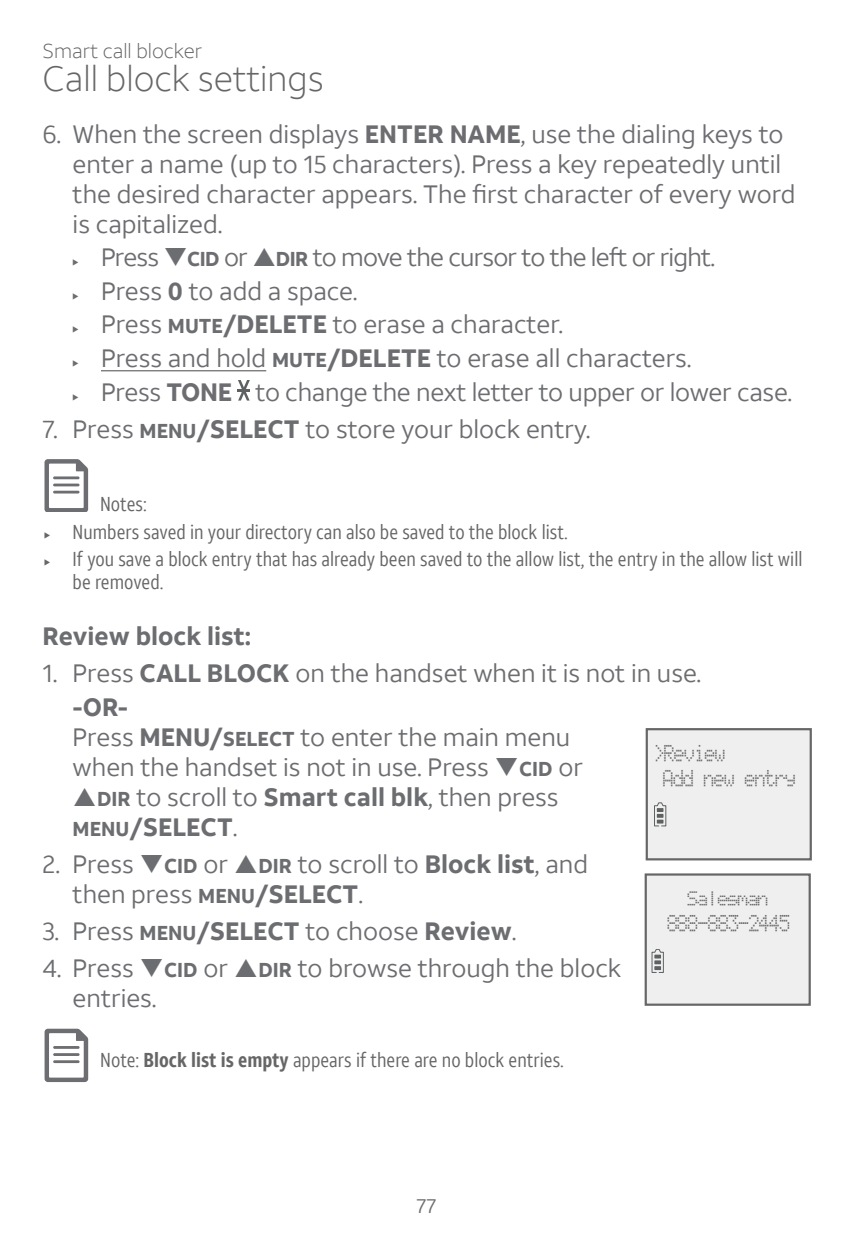
<style>
.page{position:relative;width:851px;height:1241px;background:#fff}
.page>*{position:absolute;margin:0;border:0;box-sizing:border-box;transform-origin:0 0}
._1_1_-_Heading_copy{font:300 35px "ATT Aleck Sans";color:#666}
.Numbered_step_-_10_p{font:25px/30px "ATT Aleck Sans";color:#6c6d70}
.Numbered_Steps{font:25px/30px "ATT Aleck Sans";color:#6c6d70}
.Numbered_step_-_10_p-2{font:25px "ATT Aleck Sans";letter-spacing:-.03em;color:#6c6d70}
.Main_text_-_10_pt{font:700 25px "ATT Aleck Sans";color:#6c6d70}
.Numbered_Steps-2{font:700 25px "ATT Aleck Sans";color:#6c6d70}
.Main_text_-_10_pt__b{font:20px/22.5px "ATT Aleck Cd";color:#666}
.t1{font:300 20px "ATT Aleck Sans";color:#666}
.Note__single{font:20px "ATT Aleck Cd";color:#666}
.t2{font:20px "ATT Aleck Sans";color:#6c6d70}
.Caption_8{font:17.5px "Dotmat 5 x 7";color:#666;scale:.8 1}
.Caption_8-2{font:15px "Dotmat 5 x 7";letter-spacing:-.025em;color:#666;scale:.95 1}
.s1{font-weight:700}
.s2{font-weight:700;font-size:20px}
.s3{font-size:20px}
.s4{font-weight:400}
</style>
<div class="page">
<hr style="left:101px;top:370px;width:165px;height:1px;background:#6c6d70">
<svg style="left:237px;top:380px;width:13px;height:20px"></svg>
<svg style="left:44px;top:459px;width:44px;height:52px"></svg>
<div style="left:645px;top:728px;width:166px;height:132px;background:#efefef;border:2px solid #666"></div>
<svg style="left:654px;top:802px;width:12px;height:24px"></svg>
<div style="left:644px;top:873px;width:166px;height:132px;background:#efefef;border:2px solid #666"></div>
<svg style="left:651px;top:949px;width:12px;height:23px"></svg>
<svg style="left:45px;top:1028px;width:43px;height:53px"></svg>
<p class="t1" style="left:43px;top:38px;width:161px">Smart call blocker</p>
<p class="_1_1_-_Heading_copy" style="left:43px;top:58px;width:282px">Call block settings</p>
<p class="Numbered_step_-_10_p" style="left:73px;top:119px;width:724px;text-indent:-30px">6. When the screen displays <span class="s1">ENTER NAME</span>, use the dialing keys to enter a name (up to 15 characters). Press a key repeatedly until the desired character appears. The first character of every word is capitalized.</p>
<p class="Numbered_step_-_10_p-2" style="left:101px;top:242px;width:615px">Press ❑<span class="s2">CID</span> or <span class="s2">DIR</span> to move the cursor to the left or right.</p>
<p class="Numbered_step_-_10_p" style="left:101px;top:276px;width:258px">Press <span class="s1">0</span> to add a space.</p>
<p class="Numbered_step_-_10_p" style="left:101px;top:309px;width:463px">Press <span class="s2">MUTE</span><span class="s1">/DELETE</span> to erase a character.</p>
<p class="Numbered_step_-_10_p" style="left:101px;top:343px;width:592px">Press and hold <span class="s2">MUTE</span><span class="s1">/DELETE</span> to erase all characters.</p>
<p class="Numbered_step_-_10_p" style="left:101px;top:376px;width:692px">Press <span class="s1">TONE</span> to change the next letter to upper or lower case.</p>
<p class="Numbered_step_-_10_p" style="left:43px;top:414px;width:549px">7. Press <span class="s2">MENU</span><span class="s1">/SELECT</span> to store your block entry.</p>
<p class="Note__single" style="left:100px;top:492px;width:48px">Notes:</p>
<p class="Main_text_-_10_pt__b" style="left:73px;top:520px;width:496px">Numbers saved in your directory can also be saved to the block list.</p>
<p class="Main_text_-_10_pt__b" style="left:73px;top:548px;width:731px">If you save a block entry that has already been saved to the allow list, the entry in the allow list will be removed.</p>
<p class="Main_text_-_10_pt" style="left:43px;top:620px;width:210px">Review block list:</p>
<p class="Numbered_Steps" style="left:43px;top:658px;width:660px">1. Press <span class="s1">CALL BLOCK</span> on the handset when it is not in use.</p>
<p class="Numbered_Steps-2" style="left:73px;top:691px;width:57px">-OR-</p>
<p class="Numbered_Steps" style="left:73px;top:721px;width:499px">Press <span class="s1">MENU/</span><span class="s2">SELECT</span> to enter the main menu</p>
<p class="Numbered_Steps" style="left:73px;top:751px;width:512px">when the handset is not in use. Press ❑<span class="s2">CID</span> or</p>
<p class="Numbered_Steps" style="left:97px;top:781px;width:463px"><span class="s2">DIR</span> to scroll to <span class="s1">Smart call blk</span>, then press</p>
<p class="Numbered_Steps-2" style="left:73px;top:811px;width:166px"><span class="s3">MENU</span>/SELECT<span class="s4">.</span></p>
<p class="Numbered_Steps" style="left:73px;top:849px;width:517px;text-indent:-30px">2. Press ❑<span class="s2">CID</span> or <span class="s2">DIR</span> to scroll to <span class="s1">Block list</span>, and then press <span class="s2">MENU</span><span class="s1">/SELECT</span>.</p>
<p class="Numbered_Steps" style="left:43px;top:916px;width:475px">3. Press <span class="s2">MENU</span><span class="s1">/SELECT</span> to choose <span class="s1">Review</span>.</p>
<p class="Numbered_Steps" style="left:73px;top:953px;width:550px;text-indent:-30px">4. Press ❑<span class="s2">CID</span> or <span class="s2">DIR</span> to browse through the block entries.</p>
<p class="Caption_8" style="left:653px;top:742px;width:91px">&gt;Review</p>
<p class="Caption_8" style="left:662px;top:767px;width:167px">Add new entry</p>
<p class="Caption_8-2" style="left:687px;top:889px;width:86px">Salesman</p>
<p class="Caption_8" style="left:667px;top:912px;width:155px">888-883-2445</p>
<p class="Main_text_-_10_pt__b" style="left:100px;top:1048px;width:465px">Note: <span class="s1">Block list is empty</span> appears if there are no block entries.</p>
<p class="t2" style="left:416px;top:1193px;width:21px">77</p>
</div>
